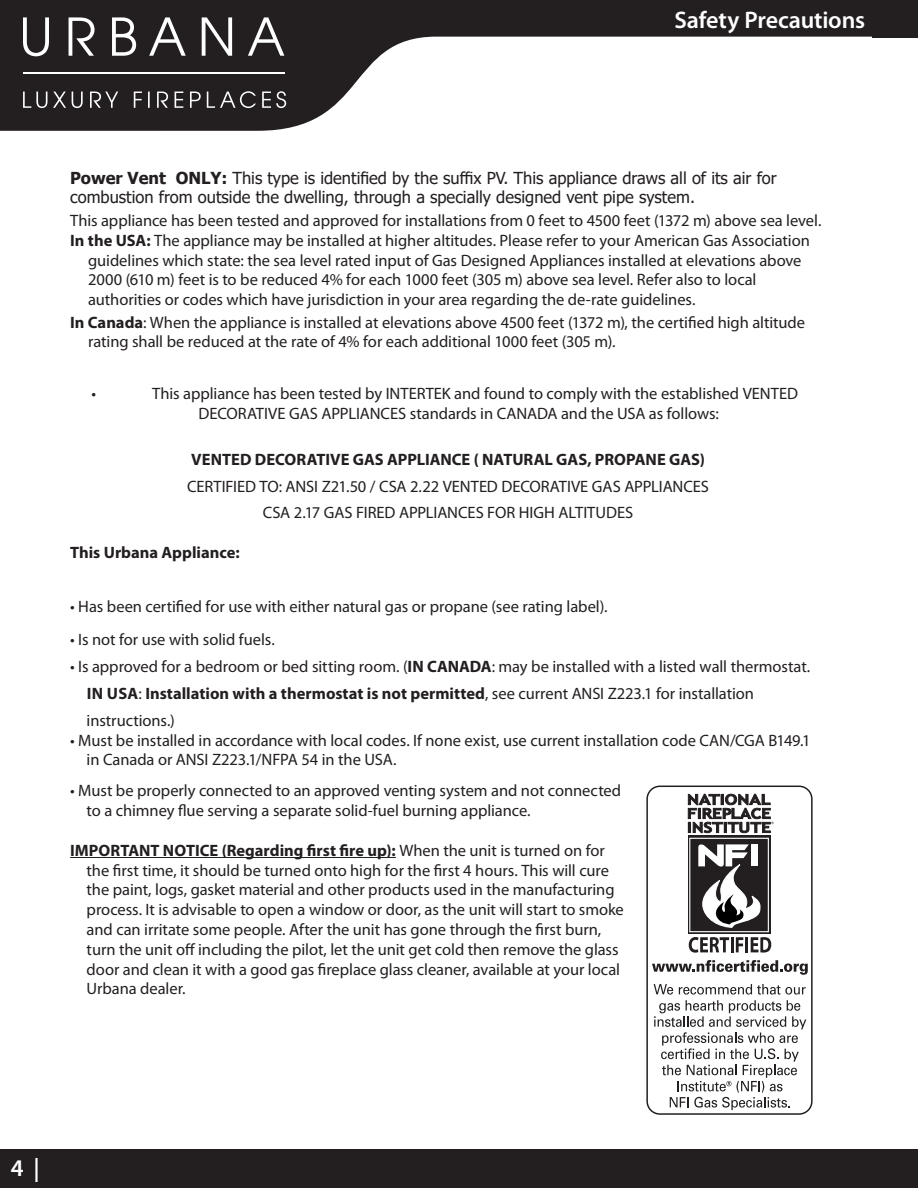
<style>
.page{position:relative;width:918px;height:1188px;background:#fff}
.page>*{position:absolute;margin:0;border:0;box-sizing:border-box;transform-origin:0 0}
._0-Page_Title_FIRST_PAGE_OF_A_CATEGORY{font:600 24px "Myriad Pro";letter-spacing:-.005em;color:#fff}
.t1{font:16.5px/19.8px "Myriad Pro";letter-spacing:-.005em;color:#231f20}
.t2{font:16.5px/19.8px "Tahoma";color:#231f20}
.t3{font:700 16.5px "Myriad Pro";color:#231f20}
.s1{font-weight:700}
</style>
<div class="page">
<svg style="left:0;top:0;width:873px;height:131px"></svg>
<div style="left:0;top:1149px;width:918px;height:39px;background:#231f20"></div>
<svg style="left:23px;top:91px;width:263px;height:17px;background:#4d4a4a"></svg>
<svg style="left:23px;top:17px;width:261px;height:39px"></svg>
<hr style="left:23px;top:72px;width:262px;height:2px;background:#fff">
<div style="left:873px;top:0;width:45px;height:38px;background:#231f20"></div>
<hr style="left:70px;top:857px;width:326px;height:1px;background:#231f20">
<div style="left:646px;top:786px;width:167px;height:329px;border:2px solid #231f20;border-radius:13px"></div>
<svg style="left:654px;top:984px;width:152px;height:126px"></svg>
<svg style="left:652px;top:960px;width:156px;height:15px"></svg>
<div style="left:688px;top:836px;width:82px;height:98px;background:#5b5858"></div>
<div style="left:689px;top:838px;width:80px;height:94px;background:#231f20;border:1px solid #fff"></div>
<svg style="left:698px;top:844px;width:62px;height:84px"></svg>
<svg style="left:688px;top:794px;width:86px;height:39px"></svg>
<svg style="left:689px;top:937px;width:54px;height:16px"></svg>
<hr style="left:745px;top:937px;width:3px;height:15px;background:#231f20">
<svg style="left:751px;top:937px;width:20px;height:16px"></svg>
<p class="_0-Page_Title_FIRST_PAGE_OF_A_CATEGORY" style="left:675px;top:5px;width:192px">Safety Precautions</p>
<p class="t2" style="left:70px;top:169px;width:708px"><span class="s1">Power Vent ONLY:</span> This type is identified by the suffix PV. This appliance draws all of its air for combustion from outside the dwelling, through a specially designed vent pipe system.</p>
<p class="t1" style="left:70px;top:210px;width:753px">This appliance has been tested and approved for installations from 0 feet to 4500 feet (1372 m) above sea level.</p>
<p class="t1" style="left:88px;top:230px;width:723px;text-indent:-18px"><span class="s1">In the USA:</span> The appliance may be installed at higher altitudes. Please refer to your American Gas Association guidelines which state: the sea level rated input of Gas Designed Appliances installed at elevations above 2000 (610 m) feet is to be reduced 4% for each 1000 feet (305 m) above sea level. Refer also to local authorities or codes which have jurisdiction in your area regarding the de-rate guidelines.</p>
<p class="t1" style="left:88px;top:312px;width:719px;text-indent:-18px"><span class="s1">In Canada</span>: When the appliance is installed at elevations above 4500 feet (1372 m), the certified high altitude rating shall be reduced at the rate of 4% for each additional 1000 feet (305 m).</p>
<p class="t1" style="left:91px;top:383px;width:6px">•</p>
<p class="t1" style="left:199px;top:383px;width:601px;text-indent:-46px">This appliance has been tested by INTERTEK and found to comply with the established VENTED<br>DECORATIVE GAS APPLIANCES standards in CANADA and the USA as follows:</p>
<p class="t3" style="left:191px;top:449px;width:515px">VENTED DECORATIVE GAS APPLIANCE ( NATURAL GAS, PROPANE GAS)</p>
<p class="t1" style="left:187px;top:476px;width:523px">CERTIFIED TO: ANSI Z21.50 / CSA 2.22 VENTED DECORATIVE GAS APPLIANCES</p>
<p class="t1" style="left:263px;top:503px;width:372px">CSA 2.17 GAS FIRED APPLIANCES FOR HIGH ALTITUDES</p>
<p class="t3" style="left:70px;top:542px;width:171px">This Urbana Appliance:</p>
<p class="t1" style="left:70px;top:596px;width:539px">• Has been certified for use with either natural gas or propane (see rating label).</p>
<p class="t1" style="left:70px;top:629px;width:206px">• Is not for use with solid fuels.</p>
<p class="t1" style="left:87px;top:653px;width:725px;line-height:27px;text-indent:-16px">• Is approved for a bedroom or bed sitting room. (<span class="s1">IN CANADA</span>: may be installed with a listed wall thermostat.<br><span class="s1">IN USA</span>: <span class="s1">Installation with a thermostat is not permitted</span>, see current ANSI Z223.1 for installation instructions.)</p>
<p class="t1" style="left:87px;top:730px;width:726px;text-indent:-16px">• Must be installed in accordance with local codes. If none exist, use current installation code CAN/CGA B149.1 in Canada or ANSI Z223.1/NFPA 54 in the USA.</p>
<p class="t1" style="left:87px;top:781px;width:536px;text-indent:-16px">• Must be properly connected to an approved venting system and not connected to a chimney flue serving a separate solid-fuel burning appliance.</p>
<p class="t1" style="left:87px;top:840px;width:539px;text-indent:-16px"><span class="s1">IMPORTANT NOTICE (Regarding first fire up):</span> When the unit is turned on for the first time, it should be turned onto high for the first 4 hours. This will cure the paint, logs, gasket material and other products used in the manufacturing process. It is advisable to open a window or door, as the unit will start to smoke and can irritate some people. After the unit has gone through the first burn, turn the unit off including the pilot, let the unit get cold then remove the glass door and clean it with a good gas fireplace glass cleaner, available at your local Urbana dealer.</p>
<h1 class="_0-Page_Title_FIRST_PAGE_OF_A_CATEGORY" style="left:11px;top:1153px;width:31px">4 |</h1>
</div>
